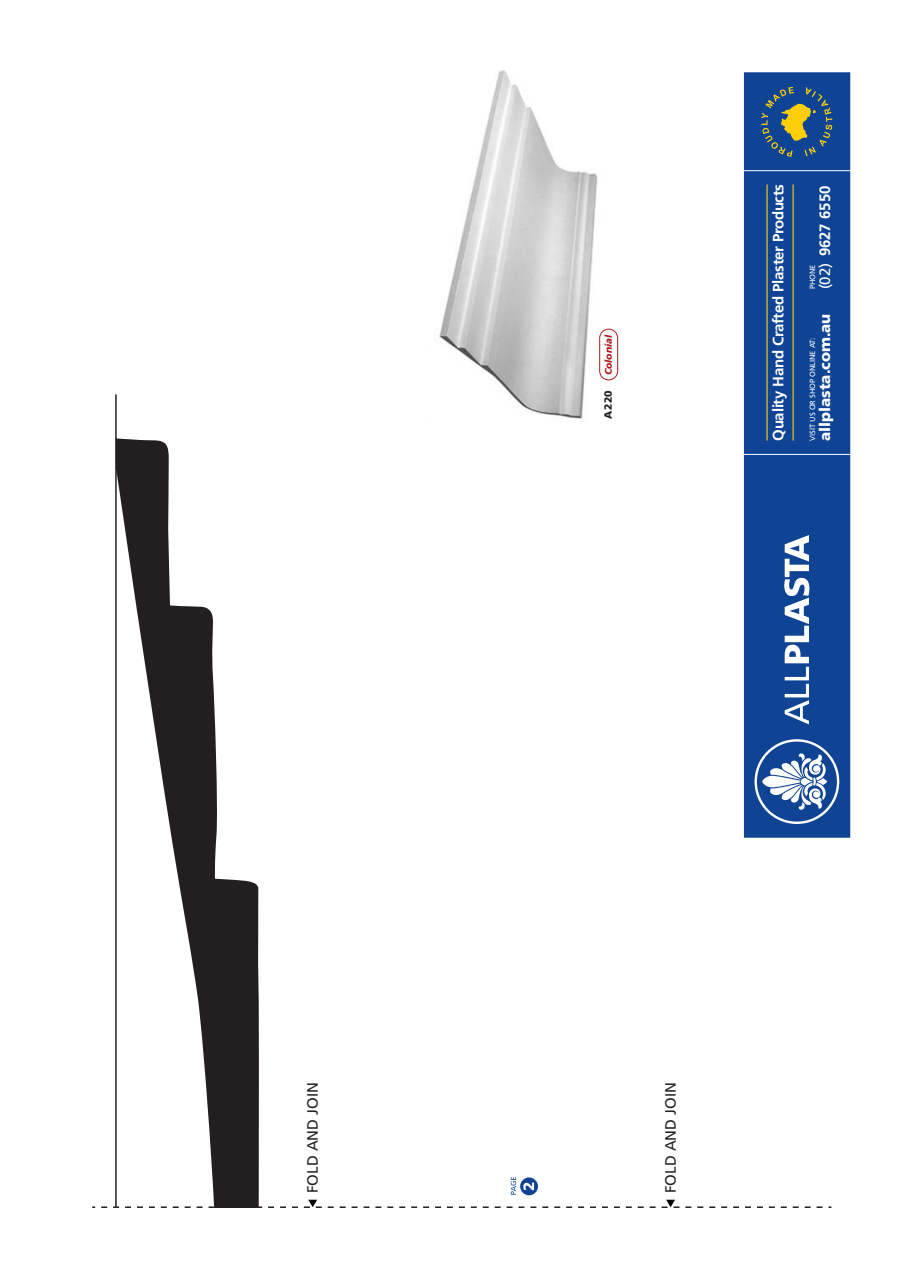
<style>
.page{position:relative;width:910px;height:1280px;background:#fff}
.page>*{position:absolute;margin:0;border:0;box-sizing:border-box;transform-origin:0 0}
.t1{font:700 15px "Frutiger";letter-spacing:-.01em;color:#fff}
.t2{font:15px "Frutiger";color:#231f20}
.t3{font:900 15px "Frutiger";letter-spacing:-.01em;color:#fff}
.t4{font:900 10.5px "Frutiger";color:#231f20}
.t5{font:italic 900 9.6px "Frutiger";color:#ae1a1e}
.t6{font:7.5px "Frutiger";letter-spacing:-.005em;color:#fff}
.s1{font-weight:400}
</style>
<div class="page">
<div style="left:744px;top:72px;width:106px;height:766px;background:#0f4495"></div>
<svg style="left:761px;top:87px;width:71px;height:70px"></svg>
<hr style="left:766px;top:184px;width:2px;height:257px;background:#fece08">
<hr style="left:793px;top:184px;width:1px;height:257px;background:#fece08">
<svg style="left:784px;top:535px;width:25px;height:189px"></svg>
<svg style="left:754px;top:739px;width:85px;height:85px"></svg>
<hr style="left:739px;top:170px;width:127px;height:1px;background:#fff">
<hr style="left:739px;top:454px;width:127px;height:1px;background:#fff">
<img style="left:439px;top:70px;width:164px;height:323px">
<svg style="left:92px;top:1206px;width:730px;height:2px"></svg>
<div style="left:600px;top:329px;width:18px;height:51px;background:#fff;border-radius:9px"></div>
<div style="left:599px;top:329px;width:19px;height:51px;border:1px solid #ae1a1e;border-radius:9px"></div>
<svg style="left:114px;top:393px;width:564px;height:814px"></svg>
<svg style="left:116px;top:438px;width:513px;height:769px"></svg>
<p class="t5" style="left:603px;top:375px;width:42px;rotate:-90deg">Colonial</p>
<p class="t4" style="left:602px;top:418px;width:30px;rotate:-90deg">A220</p>
<p class="t1" style="left:770px;top:441px;width:258px;rotate:-90deg">Quality Hand Crafted Plaster Products</p>
<p class="t1" style="left:816px;top:289px;width:106px;rotate:-90deg"><span class="s1">(02)</span> 9627 6550</p>
<p class="t6" style="left:808px;top:289px;width:26px;rotate:-90deg">PHONE</p>
<p class="t3" style="left:816px;top:441px;width:128px;rotate:-90deg">allplasta.com.au</p>
<p class="t6" style="left:808px;top:441px;width:104px;rotate:-90deg">VISIT US OR SHOP ONLINE AT:</p>
<p class="t2" style="left:304px;top:1193px;width:112px;rotate:-90deg">FOLD AND JOIN</p>
<p class="t2" style="left:662px;top:1193px;width:112px;rotate:-90deg">FOLD AND JOIN</p>
</div>
